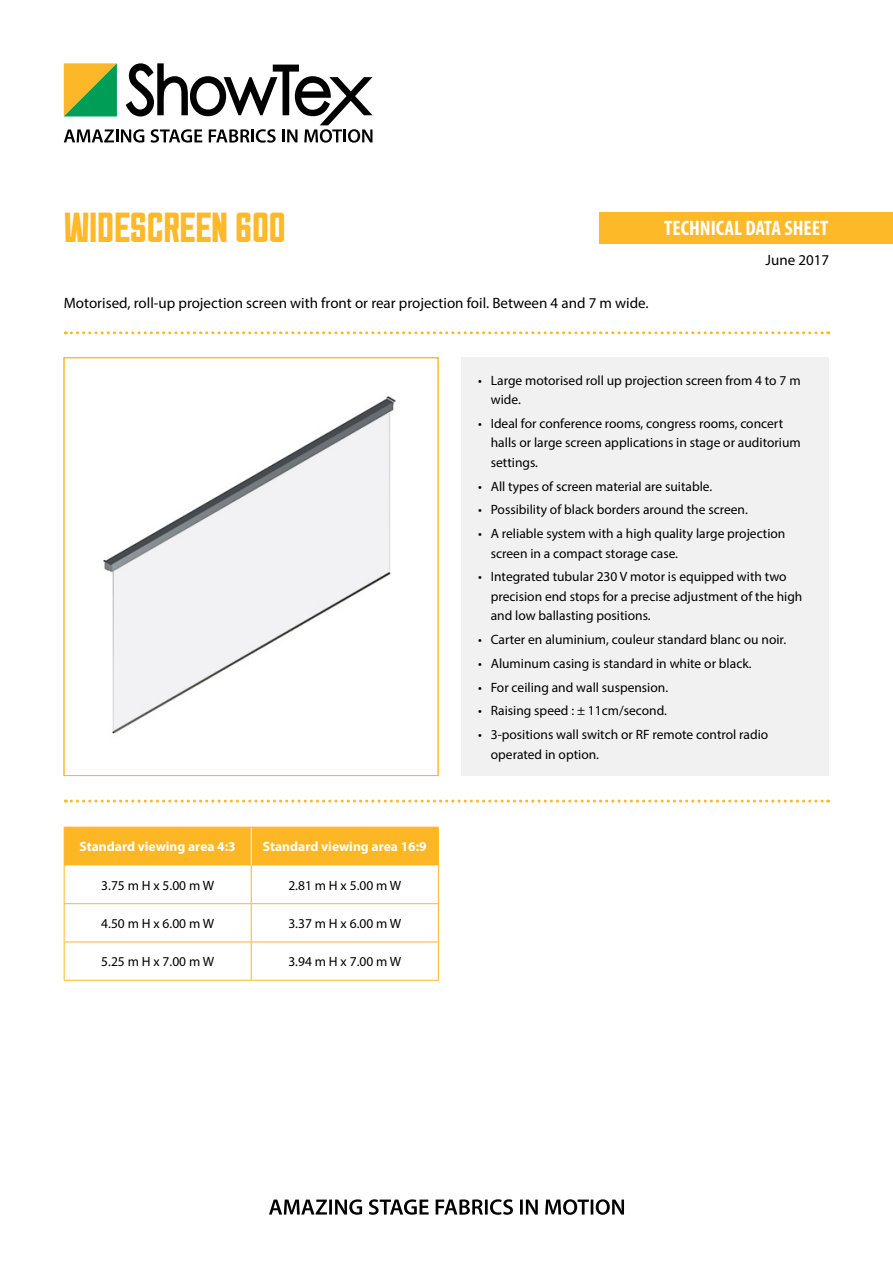
<style>
.page{position:relative;width:893px;height:1263px;background:#fff}
.page>*{position:absolute;margin:0;border:0;box-sizing:border-box;transform-origin:0 0}
.t1{font:42px "Sullivan Fill";letter-spacing:.01em;color:#fdb927}
.t2{font:700 condensed 21px "Myriad Pro";color:#fff}
.t3{font:15px "Myriad Pro";color:#000}
.t4{font:13.5px/19.5px "Myriad Pro";color:#000}
.t5{font:700 13.5px "Myriad Pro";color:#fff}
</style>
<div class="page">
<svg style="left:269px;top:1199px;width:355px;height:16px"></svg>
<svg style="left:64px;top:63px;width:308px;height:80px"></svg>
<svg style="left:65px;top:331px;width:764px;height:3px"></svg>
<svg style="left:65px;top:799px;width:764px;height:3px"></svg>
<div style="left:600px;top:212px;width:293px;height:31px;background:#fdb927"></div>
<div style="left:461px;top:357px;width:368px;height:419px;background:#f1f1f2"></div>
<img style="left:103px;top:396px;width:293px;height:338px">
<div style="left:65px;top:828px;width:373px;height:37px;background:#fdb724"></div>
<hr style="left:251px;top:827px;width:1px;height:38px;background:#fff">
<hr style="left:64px;top:865px;width:1px;height:38px;background:#fdb724">
<hr style="left:251px;top:865px;width:1px;height:38px;background:#fdb724">
<hr style="left:438px;top:865px;width:1px;height:38px;background:#fdb724">
<hr style="left:64px;top:903px;width:187px;height:1px;background:#fdb724">
<hr style="left:64px;top:904px;width:1px;height:37px;background:#fdb724">
<hr style="left:251px;top:903px;width:188px;height:1px;background:#fdb724">
<hr style="left:251px;top:904px;width:1px;height:37px;background:#fdb724">
<hr style="left:438px;top:904px;width:1px;height:37px;background:#fdb724">
<hr style="left:64px;top:941px;width:187px;height:1px;background:#fdb724">
<hr style="left:64px;top:942px;width:1px;height:38px;background:#fdb724">
<hr style="left:251px;top:941px;width:188px;height:1px;background:#fdb724">
<hr style="left:251px;top:942px;width:1px;height:38px;background:#fdb724">
<hr style="left:438px;top:942px;width:1px;height:38px;background:#fdb724">
<hr style="left:64px;top:980px;width:187px;height:1px;background:#fdb724">
<hr style="left:251px;top:980px;width:188px;height:1px;background:#fdb724">
<hr style="left:64px;top:827px;width:187px;height:1px;background:#fdb724">
<hr style="left:64px;top:827px;width:1px;height:38px;background:#fdb724">
<hr style="left:251px;top:827px;width:188px;height:1px;background:#fdb724">
<hr style="left:438px;top:827px;width:1px;height:38px;background:#fdb724">
<div style="left:64px;top:357px;width:374px;height:419px;border:1px solid #fdb724"></div>
<h1 class="t1" style="left:64px;top:208px;width:223px">WIDESCREEN 6OO</h1>
<p class="t3" style="left:64px;top:293px;width:586px">Motorised, roll-up projection screen with front or rear projection foil. Between 4 and 7 m wide.</p>
<h2 class="t2" style="left:664px;top:215px;width:166px">TECHNICAL DATA SHEET</h2>
<p class="t3" style="left:766px;top:251px;width:65px">June 2017</p>
<p class="t5" style="left:80px;top:838px;width:158px">Standard viewing area 4:3</p>
<p class="t5" style="left:263px;top:838px;width:165px">Standard viewing area 16:9</p>
<p class="t4" style="left:101px;top:875px;width:114px">3.75 m H x 5.00 m W</p>
<p class="t4" style="left:288px;top:875px;width:114px">2.81 m H x 5.00 m W</p>
<p class="t4" style="left:101px;top:913px;width:114px">4.50 m H x 6.00 m W</p>
<p class="t4" style="left:288px;top:913px;width:114px">3.37 m H x 6.00 m W</p>
<p class="t4" style="left:101px;top:952px;width:114px">5.25 m H x 7.00 m W</p>
<p class="t4" style="left:288px;top:952px;width:114px">3.94 m H x 7.00 m W</p>
<p class="t4" style="left:491px;top:370px;width:311px;text-indent:-13px">• Large motorised roll up projection screen from 4 to 7 m wide.</p>
<p class="t4" style="left:491px;top:413px;width:311px;text-indent:-13px">• Ideal for conference rooms, congress rooms, concert halls or large screen applications in stage or auditorium settings.</p>
<p class="t4" style="left:478px;top:476px;width:236px">• All types of screen material are suitable.</p>
<p class="t4" style="left:478px;top:500px;width:271px">• Possibility of black borders around the screen.</p>
<p class="t4" style="left:491px;top:524px;width:296px;text-indent:-13px">• A reliable system with a high quality large projection screen in a compact storage case.</p>
<p class="t4" style="left:491px;top:567px;width:313px;text-indent:-13px">• Integrated tubular 230 V motor is equipped with two precision end stops for a precise adjustment of the high and low ballasting positions.</p>
<p class="t4" style="left:478px;top:630px;width:310px">• Carter en aluminium, couleur standard blanc ou noir.</p>
<p class="t4" style="left:478px;top:653px;width:275px">• Aluminum casing is standard in white or black.</p>
<p class="t4" style="left:478px;top:677px;width:192px">• For ceiling and wall suspension.</p>
<p class="t4" style="left:478px;top:701px;width:190px">• Raising speed : ± 11cm/second.</p>
<p class="t4" style="left:491px;top:725px;width:279px;text-indent:-13px">• 3-positions wall switch or RF remote control radio operated in option.</p>
</div>
